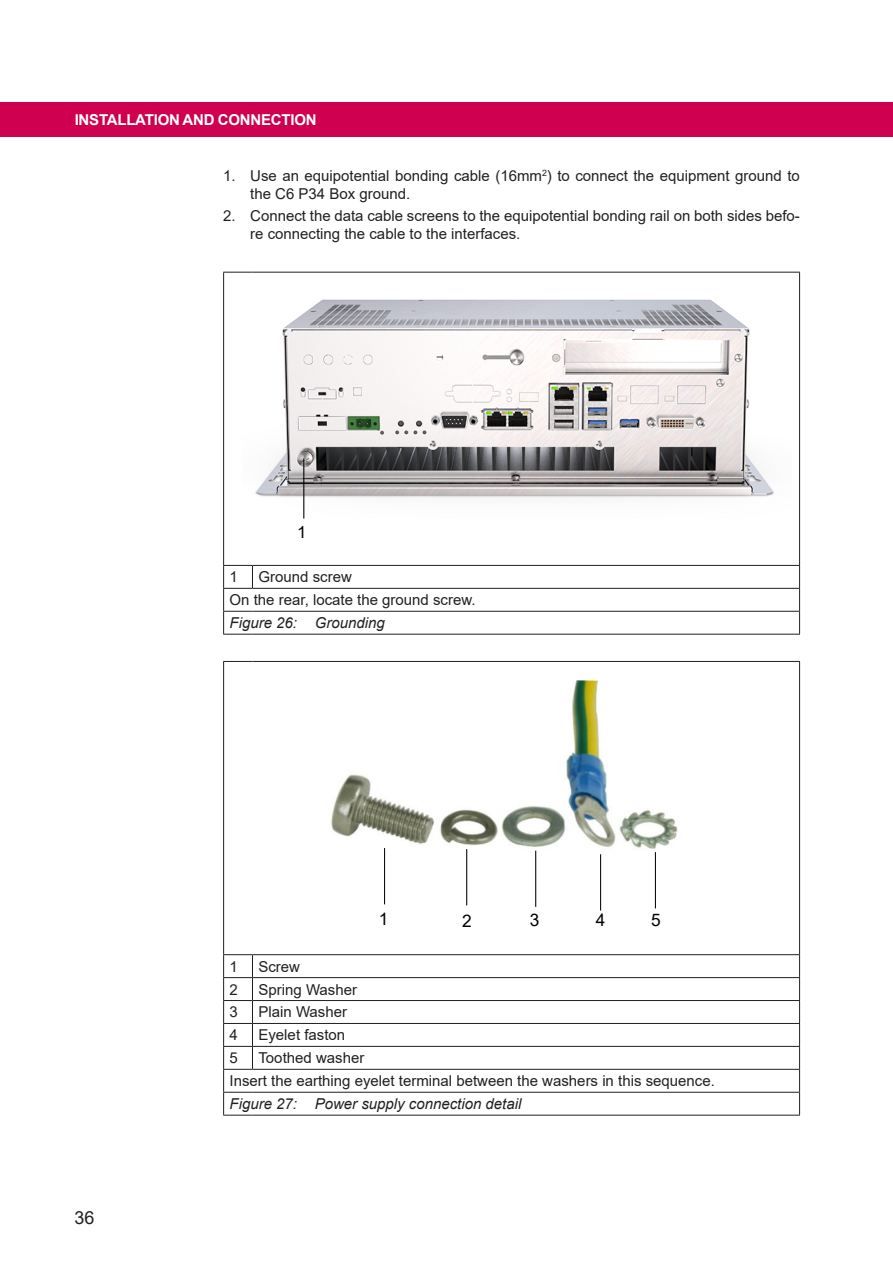
<style>
.page{position:relative;width:893px;height:1263px;background:#fff}
.page>*{position:absolute;margin:0;border:0;box-sizing:border-box;transform-origin:0 0}
.t1{font:18px "Arial";color:#231f20}
.t2{font:17.25px "Arial";color:#000}
.t3{font:16.8px "Arial";color:#000}
.txt_10p_normal_no_ta{font:15px/18px "Arial";color:#231f20}
.t4{font:italic 15px "Arial";color:#231f20}
.t5{font:700 15px "Arial";letter-spacing:-.015em;color:#fff}
</style>
<div class="page">
<div style="left:0;top:102px;width:893px;height:34px;background:#ce004f"></div>
<svg style="left:223px;top:272px;width:29px;height:1px"></svg>
<hr style="left:223px;top:273px;width:1px;height:292px;background:#231f20">
<hr style="left:252px;top:272px;width:548px;height:1px;background:#231f20">
<hr style="left:799px;top:273px;width:1px;height:292px;background:#231f20">
<hr style="left:252px;top:565px;width:548px;height:1px;background:#231f20">
<hr style="left:252px;top:588px;width:548px;height:1px;background:#231f20">
<hr style="left:252px;top:611px;width:548px;height:1px;background:#231f20">
<svg style="left:799px;top:566px;width:1px;height:68px"></svg>
<svg style="left:223px;top:565px;width:30px;height:70px"></svg>
<hr style="left:252px;top:634px;width:548px;height:1px;background:#231f20">
<img style="left:255px;top:299px;width:519px;height:219px">
<hr style="left:303px;top:458px;width:1px;height:60px;background:#000">
<svg style="left:223px;top:661px;width:29px;height:1px"></svg>
<hr style="left:223px;top:662px;width:1px;height:292px;background:#231f20">
<hr style="left:252px;top:661px;width:548px;height:1px;background:#231f20">
<hr style="left:799px;top:662px;width:1px;height:292px;background:#231f20">
<hr style="left:252px;top:954px;width:548px;height:1px;background:#231f20">
<hr style="left:252px;top:977px;width:548px;height:1px;background:#231f20">
<hr style="left:252px;top:1000px;width:548px;height:1px;background:#231f20">
<hr style="left:252px;top:1023px;width:548px;height:1px;background:#231f20">
<hr style="left:252px;top:1046px;width:548px;height:1px;background:#231f20">
<hr style="left:252px;top:1069px;width:548px;height:1px;background:#231f20">
<hr style="left:252px;top:1092px;width:548px;height:1px;background:#231f20">
<svg style="left:799px;top:955px;width:1px;height:160px"></svg>
<svg style="left:223px;top:954px;width:30px;height:162px"></svg>
<hr style="left:252px;top:1115px;width:548px;height:1px;background:#231f20">
<img style="left:331px;top:680px;width:347px;height:176px">
<hr style="left:384px;top:848px;width:1px;height:56px;background:#000">
<hr style="left:466px;top:849px;width:1px;height:56px;background:#000">
<hr style="left:535px;top:851px;width:1px;height:56px;background:#000">
<hr style="left:600px;top:854px;width:1px;height:56px;background:#000">
<hr style="left:655px;top:852px;width:1px;height:56px;background:#000">
<p class="t5" style="left:75px;top:110px;width:15px">INST</p>
<p class="t5" style="left:107px;top:110px;width:48px">ALLATION</p>
<p class="t5" style="left:183px;top:110px;width:46px">AND CONNECTION</p>
<p class="txt_10p_normal_no_ta" style="left:250px;top:167px;width:551px;text-indent:-27px">1. Use an equipotential bonding cable (16mm<sup>2</sup>) to connect the equipment ground to the C6 P34 Box ground.</p>
<p class="txt_10p_normal_no_ta" style="left:250px;top:207px;width:551px;text-indent:-27px">2. Connect the data cable screens to the equipotential bonding rail on both sides befo&shy;re connecting the cable to the interfaces.</p>
<p class="t3" style="left:297px;top:521px;width:11px">1</p>
<p class="txt_10p_normal_no_ta" style="left:230px;top:568px;width:10px">1</p>
<p class="txt_10p_normal_no_ta" style="left:258px;top:568px;width:95px">Ground screw</p>
<p class="txt_10p_normal_no_ta" style="left:230px;top:591px;width:247px">On the rear, locate the ground screw.</p>
<p class="t4" style="left:230px;top:613px;width:157px">Figure 26: Grounding</p>
<p class="t2" style="left:379px;top:907px;width:11px">1</p>
<p class="t2" style="left:462px;top:909px;width:11px">2</p>
<p class="t2" style="left:530px;top:908px;width:11px">3</p>
<p class="t2" style="left:596px;top:908px;width:11px">4</p>
<p class="t2" style="left:651px;top:907px;width:11px">5</p>
<p class="t1" style="left:74px;top:1205px;width:22px">36</p>
<p class="txt_10p_normal_no_ta" style="left:230px;top:957px;width:10px">1</p>
<p class="txt_10p_normal_no_ta" style="left:258px;top:957px;width:43px">Screw</p>
<p class="txt_10p_normal_no_ta" style="left:230px;top:980px;width:10px">2</p>
<p class="txt_10p_normal_no_ta" style="left:258px;top:980px;width:100px">Spring Washer</p>
<p class="txt_10p_normal_no_ta" style="left:230px;top:1003px;width:10px">3</p>
<p class="txt_10p_normal_no_ta" style="left:258px;top:1003px;width:90px">Plain Washer</p>
<p class="txt_10p_normal_no_ta" style="left:230px;top:1026px;width:10px">4</p>
<p class="txt_10p_normal_no_ta" style="left:258px;top:1026px;width:88px">Eyelet faston</p>
<p class="txt_10p_normal_no_ta" style="left:230px;top:1049px;width:10px">5</p>
<p class="txt_10p_normal_no_ta" style="left:258px;top:1049px;width:107px">Toothed washer</p>
<p class="txt_10p_normal_no_ta" style="left:230px;top:1072px;width:487px">Insert the earthing eyelet terminal between the washers in this sequence.</p>
<p class="t4" style="left:230px;top:1094px;width:293px">Figure 27: Power supply connection detail</p>
</div>
